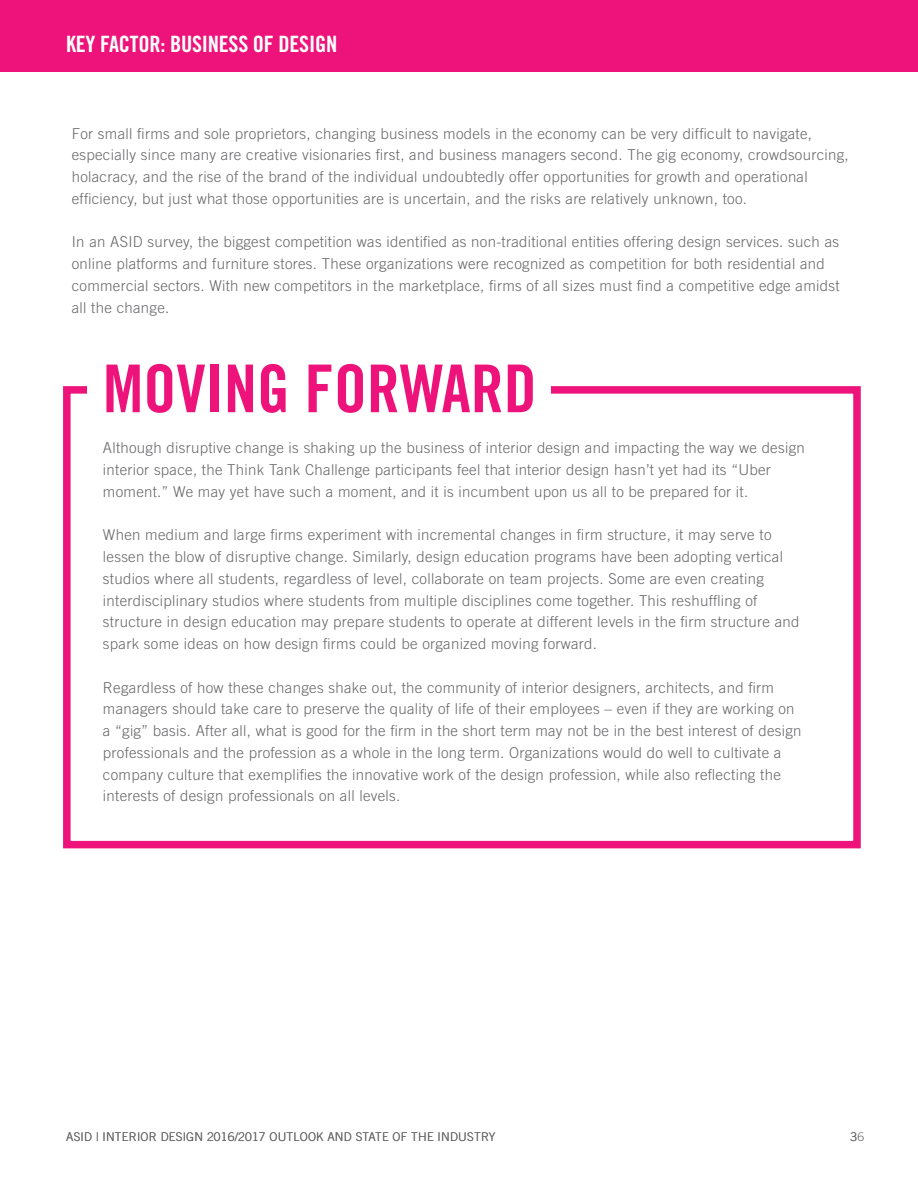
<style>
.page{position:relative;width:918px;height:1188px;background:#fff}
.page>*{position:absolute;margin:0;border:0;box-sizing:border-box;transform-origin:0 0}
.t1{font:66px "Trade Gothic LT Std Bd Cn 20";color:#ed137a}
.t2{font:22.5px "Trade Gothic LT Std Bd Cn 20";letter-spacing:-.01em;color:#fff}
.t3{font:300 15px/21.8px "Trade Gothic LT Std";letter-spacing:.02em;color:#67676a}
.t4{font:300 12px "Trade Gothic LT Std";letter-spacing:.02em;color:#67676a}
</style>
<div class="page">
<div style="left:63px;top:386px;width:798px;height:462px;border:8px solid #ed137a"></div>
<div style="left:87px;top:355px;width:464px;height:69px;background:#fff"></div>
<div style="left:0;top:0;width:918px;height:71px;background:#ed137a"></div>
<h2 class="t2" style="left:66px;top:30px;width:273px">KEY FACTOR: BUSINESS OF DESIGN</h2>
<p class="t3" style="left:72px;top:122px;width:778px">For small firms and sole proprietors, changing business models in the economy can be very difficult to navigate, especially since many are creative visionaries first, and business managers second. The gig economy, crowdsourcing, holacracy, and the rise of the brand of the individual undoubtedly offer opportunities for growth and operational efficiency, but just what those opportunities are is uncertain, and the risks are relatively unknown, too.</p>
<p class="t3" style="left:72px;top:231px;width:769px">In an ASID survey, the biggest competition was identified as non-traditional entities offering design services. such as online platforms and furniture stores. These organizations were recognized as competition for both residential and commercial sectors. With new competitors in the marketplace, firms of all sizes must find a competitive edge amidst all the change.</p>
<h1 class="t1" style="left:103px;top:349px;width:435px">MOVING FORWARD</h1>
<p class="t3" style="left:103px;top:437px;width:703px">Although disruptive change is shaking up the business of interior design and impacting the way we design interior space, the Think Tank Challenge participants feel that interior design hasn’t yet had its “Uber moment.” We may yet have such a moment, and it is incumbent upon us all to be prepared for it.</p>
<p class="t3" style="left:103px;top:524px;width:698px">When medium and large firms experiment with incremental changes in firm structure, it may serve to lessen the blow of disruptive change. Similarly, design education programs have been adopting vertical studios where all students, regardless of level, collaborate on team projects. Some are even creating interdisciplinary studios where students from multiple disciplines come together. This reshuffling of structure in design education may prepare students to operate at different levels in the firm structure and spark some ideas on how design firms could be organized moving forward.</p>
<p class="t3" style="left:103px;top:676px;width:700px">Regardless of how these changes shake out, the community of interior designers, architects, and firm managers should take care to preserve the quality of life of their employees – even if they are working on a “gig” basis. After all, what is good for the firm in the short term may not be in the best interest of design professionals and the profession as a whole in the long term. Organizations would do well to cultivate a company culture that exemplifies the innovative work of the design profession, while also reflecting the interests of design professionals on all levels.</p>
<p class="t4" style="left:66px;top:1129px;width:431px">ASID | INTERIOR DESIGN 2016/2017 OUTLOOK AND STATE OF THE INDUSTRY</p>
<p class="t4" style="left:850px;top:1129px;width:15px">36</p>
</div>
